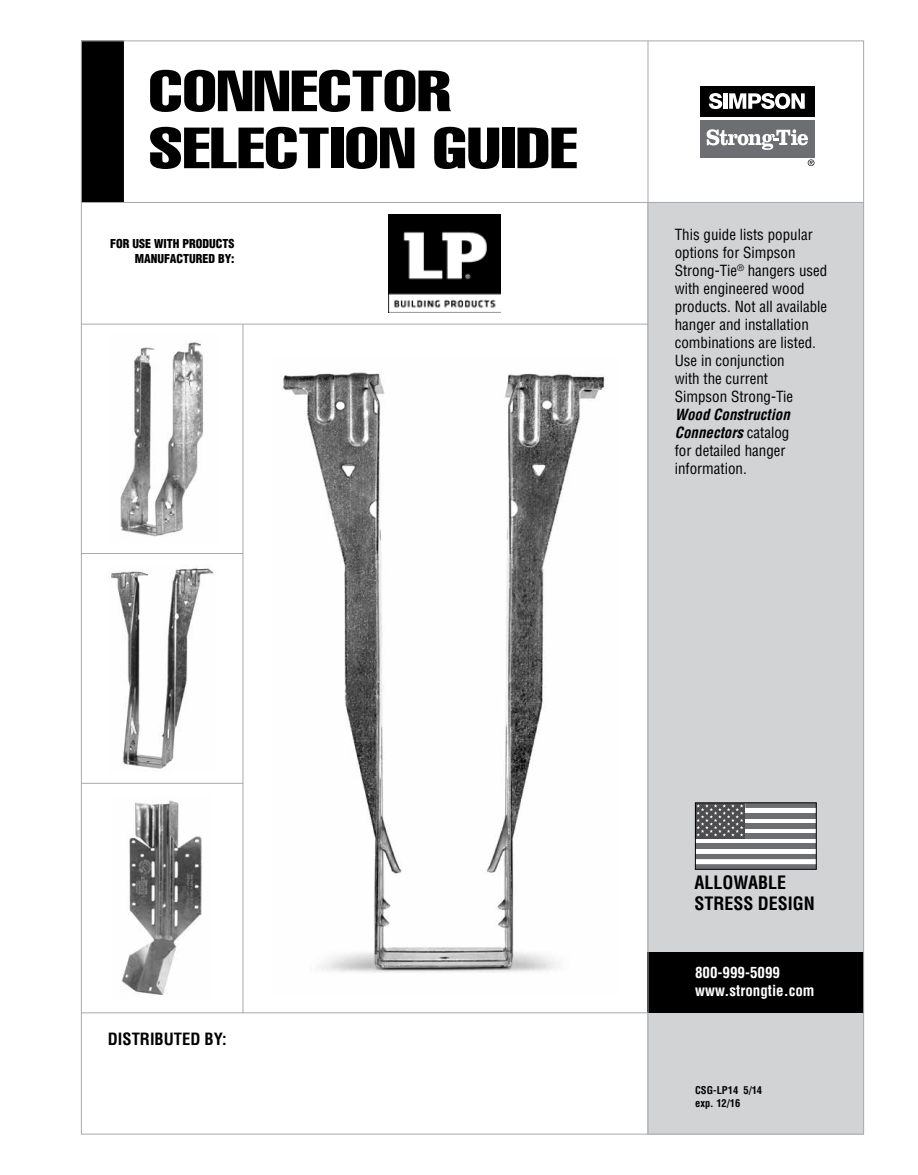
<style>
.page{position:relative;width:918px;height:1175px;background:#fff}
.page>*{position:absolute;margin:0;border:0;box-sizing:border-box;transform-origin:0 0}
.t1{font:57px/57px "Helvetica LT Std Comp";color:#000;scale:1.29 1}
.t2{font:700 condensed 18px/21px "Helvetica LT Std";color:#000}
.t3{font:700 condensed 16.5px "Helvetica LT Std";color:#000}
.t4{font:condensed 15px/18px "Helvetica LT Std";color:#000}
.t5{font:700 condensed 15px/18px "Helvetica LT Std";color:#fff}
.t6{font:900 condensed 12px/14.4px "Helvetica LT Std";color:#000;text-align:right}
.t7{font:700 condensed 10.5px/12.6px "Helvetica LT Std";color:#000}
.s1{font-weight:700;font-style:italic}
</style>
<div class="page">
<div style="left:648px;top:202px;width:216px;height:932px;background:#d1d3d4"></div>
<div style="left:648px;top:952px;width:216px;height:60px;background:#000"></div>
<div style="left:82px;top:41px;width:41px;height:161px;background:#000"></div>
<div style="left:81px;top:40px;width:43px;height:163px;border:2px solid #000"></div>
<hr style="left:648px;top:41px;width:1px;height:1093px;background:#a7a9ac">
<hr style="left:81px;top:324px;width:567px;height:1px;background:#a7a9ac">
<hr style="left:243px;top:324px;width:1px;height:688px;background:#a7a9ac">
<hr style="left:81px;top:553px;width:162px;height:1px;background:#a7a9ac">
<hr style="left:81px;top:783px;width:162px;height:1px;background:#a7a9ac">
<hr style="left:81px;top:1012px;width:567px;height:1px;background:#a7a9ac">
<img style="left:111px;top:566px;width:103px;height:203px">
<img style="left:282px;top:372px;width:323px;height:601px">
<hr style="left:81px;top:202px;width:783px;height:1px;background:#a7a9ac">
<div style="left:695px;top:802px;width:121px;height:67px;background:#fff"></div>
<div style="left:745px;top:833px;width:71px;height:5px;background:#6d6e71"></div>
<div style="left:695px;top:843px;width:121px;height:6px;background:#6d6e71"></div>
<svg style="left:697px;top:854px;width:117px;height:13px"></svg>
<svg style="left:697px;top:836px;width:48px;height:2px"></svg>
<div style="left:695px;top:802px;width:121px;height:67px;border:1px solid #000"></div>
<svg style="left:696px;top:802px;width:120px;height:34px"></svg>
<img style="left:120px;top:342px;width:84px;height:195px">
<img style="left:121px;top:800px;width:81px;height:195px">
<div style="left:700px;top:120px;width:114px;height:37px;background:#6d6e71"></div>
<div style="left:700px;top:86px;width:114px;height:30px;background:#000"></div>
<svg style="left:709px;top:93px;width:13px;height:16px"></svg>
<hr style="left:723px;top:93px;width:4px;height:16px;background:#fff">
<svg style="left:729px;top:93px;width:76px;height:16px"></svg>
<svg style="left:707px;top:129px;width:101px;height:21px"></svg>
<svg style="left:808px;top:159px;width:6px;height:7px"></svg>
<img style="left:388px;top:215px;width:112px;height:97px">
<h1 class="t1" style="left:148px;top:62px;width:334px">CONNECTOR<br>SELECTION GUIDE</h1>
<p class="t6" style="left:110px;top:237px;width:126px">FOR USE WITH PRODUCTS<br>MANUFACTURED BY:</p>
<p class="t4" style="left:675px;top:226px;width:154px">This guide lists popular options for Simpson<br>Strong-Tie<sup>®</sup> hangers used with engineered wood products. Not all available hanger and installation combinations are listed.<br>Use in conjunction<br>with the current<br>Simpson Strong-Tie</p>
<p class="t4" style="left:675px;top:406px;width:117px"><span class="s1">Wood Construction<br>Connectors</span> catalog for detailed hanger information.</p>
<p class="t3" style="left:108px;top:1028px;width:121px">DISTRIBUTED BY:</p>
<p class="t2" style="left:694px;top:872px;width:122px">ALLOWABLE<br>STRESS DESIGN</p>
<p class="t5" style="left:695px;top:963px;width:121px">800-999-5099 www.strongtie.com</p>
<p class="t7" style="left:695px;top:1083px;width:69px">CSG-LP14 5/14 exp. 12/16</p>
</div>
